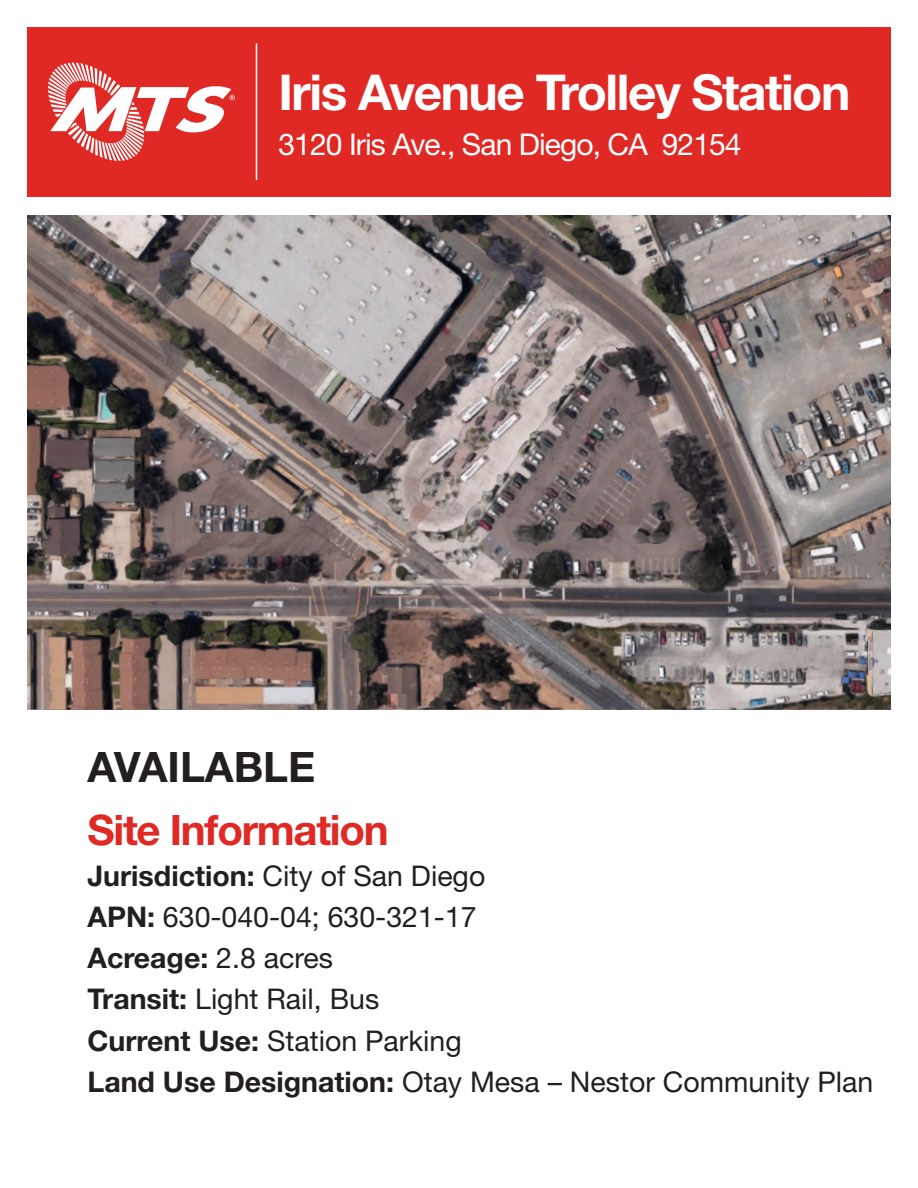
<style>
.page{position:relative;width:918px;height:1188px;background:#fff}
.page>*{position:absolute;margin:0;border:0;box-sizing:border-box;transform-origin:0 0}
.t1{font:700 49.5px "Helvetica Neue";letter-spacing:-.03em;color:#fff}
.t2{font:700 42px "Helvetica Neue";letter-spacing:-.03em;color:#e02925}
.t3{font:700 42px "Helvetica Neue";color:#231f20}
.t4{font:30px "Helvetica Neue";letter-spacing:-.03em;color:#fff}
.t5{font:28.5px "Helvetica Neue";color:#231f20}
.t6{font:700 28.5px "Helvetica Neue";color:#231f20}
.s1{font-weight:700}
.s2{font-weight:400}
</style>
<div class="page">
<div style="left:27px;top:27px;width:864px;height:170px;background:#e02925"></div>
<svg style="left:48px;top:63px;width:187px;height:98px"></svg>
<img style="left:27px;top:215px;width:864px;height:495px">
<hr style="left:256px;top:43px;width:1px;height:137px;background:#fff">
<p class="t1" style="left:279px;top:62px;width:573px">Iris Avenue Trolley Station</p>
<p class="t4" style="left:279px;top:127px;width:465px">3120 Iris Ave., San Diego, CA 92154</p>
<p class="t3" style="left:87px;top:741px;width:229px">AVAILABLE</p>
<p class="t2" style="left:87px;top:804px;width:303px">Site Information</p>
<p class="t5" style="left:87px;top:858px;width:399px"><span class="s1">Jurisdiction:</span> City of San Diego</p>
<p class="t5" style="left:87px;top:900px;width:391px"><span class="s1">APN:</span> 630-040-04; 630-321-17</p>
<p class="t6" style="left:87px;top:940px;width:247px">Acreage: <span class="s2">2.8 acres</span></p>
<p class="t5" style="left:87px;top:982px;width:293px"><span class="s1">Transit:</span> Light Rail, Bus</p>
<p class="t5" style="left:87px;top:1023px;width:376px"><span class="s1">Current Use:</span> Station Parking</p>
<p class="t5" style="left:87px;top:1065px;width:787px"><span class="s1">Land Use Designation:</span> Otay Mesa – Nestor Community Plan</p>
</div>
